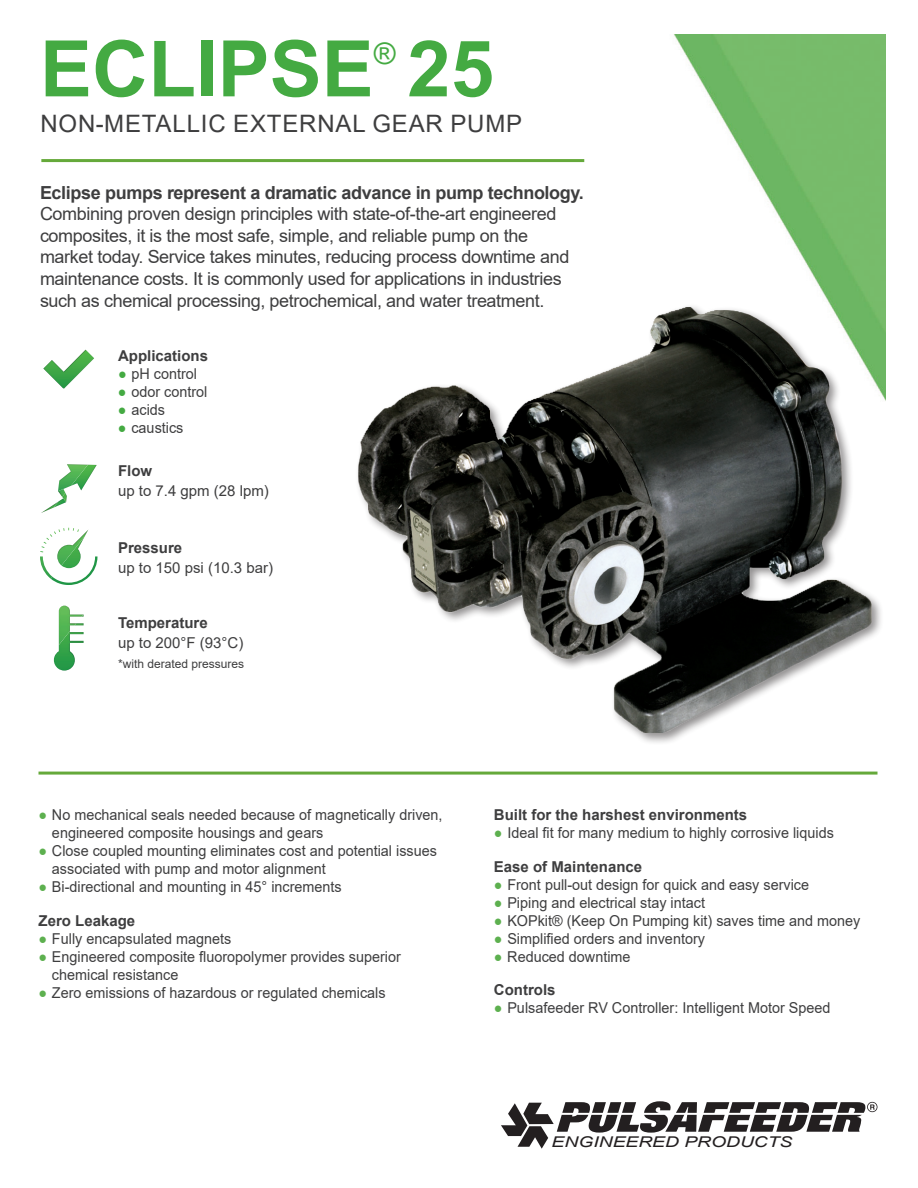
<style>
.page{position:relative;width:918px;height:1188px;background:#fff}
.page>*{position:absolute;margin:0;border:0;box-sizing:border-box;transform-origin:0 0}
.t1{font:700 78px "Arial";color:#44aa42}
.t2{font:29.7px "Arial";color:#44aa42}
.t3{font:24px "Arial";letter-spacing:.035em;color:#3e3e3f}
.t4{font:18px/21.6px "Arial";letter-spacing:-.02em;color:#3e3e3f}
.t5{font:700 18px "Arial";letter-spacing:-.02em;color:#3e3e3f}
.t6{font:15px/18px "Arial";color:#3e3e3f;scale:.96 1}
.t7{font:700 15px "Arial";color:#3e3e3f}
.t8{font:15px "Arial";color:#3e3e3f}
.t9{font:italic 14.85px "Arial";color:#231f20;scale:1.3 1}
.t10{font:12px "Arial";color:#3e3e3f}
.s1{color:#44aa42}
.s2{color:#5db04f}
</style>
<div class="page">
<img style="left:674px;top:35px;width:212px;height:366px">
<hr style="left:41px;top:159px;width:543px;height:3px;background:#65a93a">
<hr style="left:39px;top:772px;width:838px;height:3px;background:#65a93a">
<svg style="left:501px;top:1101px;width:377px;height:48px"></svg>
<div style="left:355px;top:303px;width:529px;height:443px;background:#231f20;opacity:.5"></div>
<img style="left:355px;top:291px;width:523px;height:442px">
<img style="left:88px;top:465px;width:9px;height:14px">
<img style="left:67px;top:464px;width:21px;height:27px">
<img style="left:59px;top:471px;width:12px;height:10px">
<svg style="left:41px;top:481px;width:36px;height:32px"></svg>
<svg style="left:40px;top:528px;width:55px;height:55px"></svg>
<img style="left:40px;top:556px;width:12px;height:23px">
<img style="left:59px;top:529px;width:29px;height:1px">
<img style="left:57px;top:530px;width:31px;height:35px">
<img style="left:57px;top:668px;width:14px;height:3px">
<img style="left:59px;top:606px;width:24px;height:9px">
<svg style="left:54px;top:615px;width:30px;height:53px"></svg>
<img style="left:69px;top:608px;width:7px;height:15px">
<img style="left:43px;top:350px;width:51px;height:39px">
<h1 class="t1" style="left:40px;top:14px;width:456px">ECLIPSE 25</h1>
<h2 class="t2" style="left:374px;top:33px;width:23px">®</h2>
<h3 class="t3" style="left:40px;top:107px;width:483px">NON-METALLIC EXTERNAL GEAR PUMP</h3>
<p class="t5" style="left:40px;top:180px;width:545px">Eclipse pumps represent a dramatic advance in pump technology.</p>
<p class="t4" style="left:40px;top:203px;width:531px">Combining proven design principles with state-of-the-art engineered composites, it is the most safe, simple, and reliable pump on the market today. Service takes minutes, reducing process downtime and maintenance costs. It is commonly used for applications in industries such as chemical processing, petrochemical, and water treatment.</p>
<p class="t7" style="left:118px;top:345px;width:92px">Applications</p>
<p class="t6" style="left:118px;top:364px;width:84px"><span class="s1">●</span> pH control</p>
<p class="t6" style="left:118px;top:382px;width:95px"><span class="s1">●</span> odor control</p>
<p class="t6" style="left:118px;top:400px;width:51px"><span class="s1">●</span> acids</p>
<p class="t6" style="left:118px;top:418px;width:70px"><span class="s1">●</span> caustics</p>
<p class="t7" style="left:118px;top:460px;width:36px">Flow</p>
<p class="t8" style="left:118px;top:480px;width:152px">up to 7.4 gpm (28 lpm)</p>
<p class="t7" style="left:118px;top:537px;width:66px">Pressure</p>
<p class="t8" style="left:118px;top:557px;width:157px">up to 150 psi (10.3 bar)</p>
<p class="t7" style="left:118px;top:612px;width:91px">Temperature</p>
<p class="t8" style="left:118px;top:632px;width:127px">up to 200°F (93°C)</p>
<p class="t10" style="left:118px;top:656px;width:128px">*with derated pressures</p>
<p class="t6" style="left:52px;top:805px;width:408px;text-indent:-13px"><span class="s2">●</span> No mechanical seals needed because of magnetically driven, engineered composite housings and gears</p>
<p class="t6" style="left:52px;top:841px;width:403px;text-indent:-13px"><span class="s2">●</span> Close coupled mounting eliminates cost and potential issues associated with pump and motor alignment</p>
<p class="t6" style="left:38px;top:877px;width:318px"><span class="s2">●</span> Bi-directional and mounting in 45° increments</p>
<p class="t7" style="left:39px;top:910px;width:98px">Zero Leakage</p>
<p class="t6" style="left:39px;top:929px;width:202px"><span class="s2">●</span> Fully encapsulated magnets</p>
<p class="t6" style="left:52px;top:947px;width:365px;text-indent:-13px"><span class="s2">●</span> Engineered composite fluoropolymer provides superior chemical resistance</p>
<p class="t6" style="left:38px;top:983px;width:363px"><span class="s2">●</span> Zero emissions of hazardous or regulated chemicals</p>
<p class="t7" style="left:494px;top:804px;width:255px">Built for the harshest environments</p>
<p class="t6" style="left:494px;top:823px;width:356px"><span class="s2">●</span> Ideal fit for many medium to highly corrosive liquids</p>
<p class="t7" style="left:494px;top:856px;width:150px">Ease of Maintenance</p>
<p class="t6" style="left:494px;top:875px;width:330px"><span class="s2">●</span> Front pull-out design for quick and easy service</p>
<p class="t6" style="left:494px;top:893px;width:221px"><span class="s2">●</span> Piping and electrical stay intact</p>
<p class="t6" style="left:494px;top:911px;width:383px"><span class="s2">●</span> KOPkit® (Keep On Pumping kit) saves time and money</p>
<p class="t6" style="left:494px;top:929px;width:221px"><span class="s2">●</span> Simplified orders and inventory</p>
<p class="t6" style="left:494px;top:947px;width:144px"><span class="s2">●</span> Reduced downtime</p>
<p class="t7" style="left:494px;top:980px;width:63px">Controls</p>
<p class="t6" style="left:494px;top:999px;width:352px"><span class="s2">●</span> Pulsafeeder RV Controller: Intelligent Motor Speed</p>
<p class="t9" style="left:552px;top:1132px;width:187px">ENGINEERED PRODUCTS</p>
</div>
